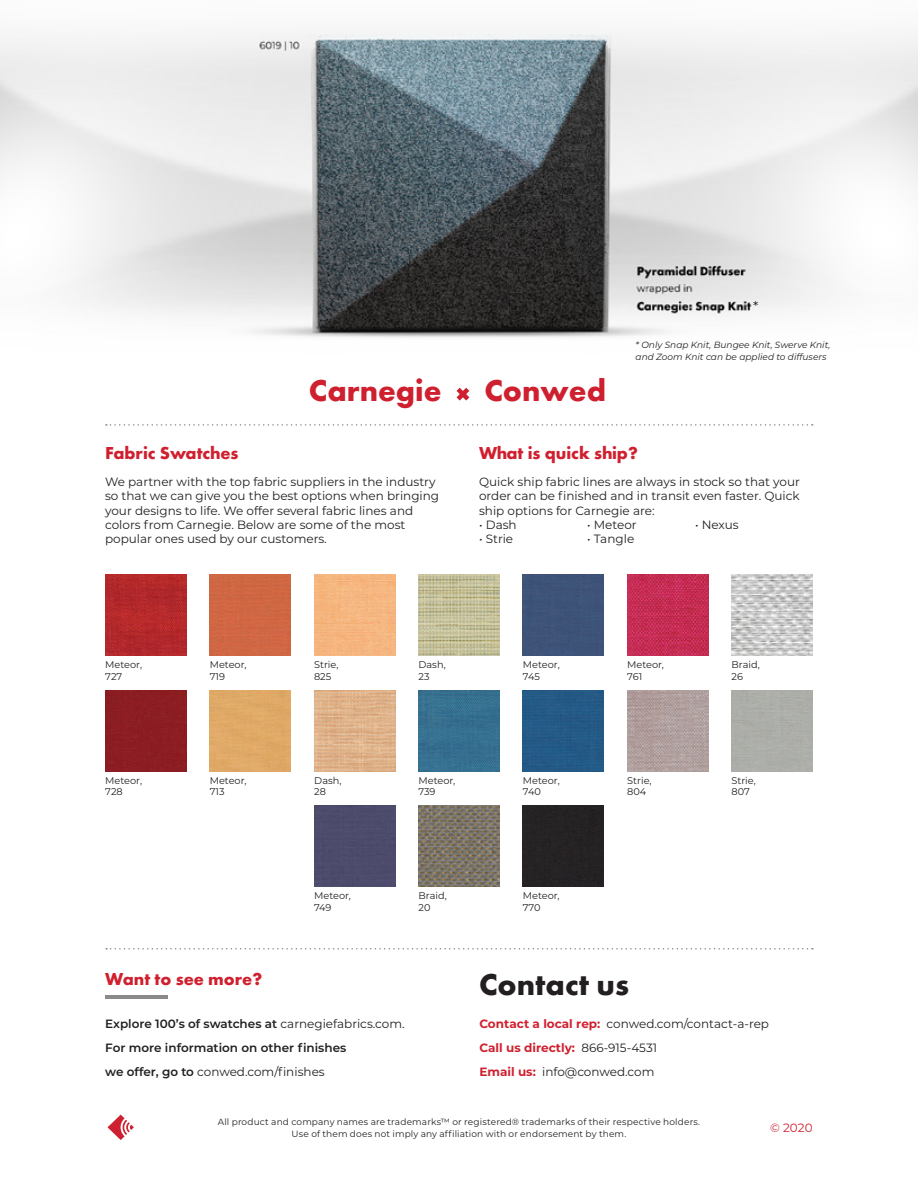
<style>
.page{position:relative;width:918px;height:1188px;background:#fff}
.page>*{position:absolute;margin:0;border:0;box-sizing:border-box;transform-origin:0 0}
.t1{font:700 31.5px "Futura PT";color:#cf202f}
.t2{font:700 31.5px "Futura PT";color:#231f20}
.t3{font:700 18px "Futura PT";color:#d0202f}
.t4{font:13.5px "Montserrat";color:#231f20}
.t5{font:12px/14.4px "Montserrat";color:#231f20}
.t6{font:600 12px "Montserrat";color:#231f20}
.t7{font:700 12px "Montserrat";color:#d0202f}
.t8{font:12px "Montserrat";color:#cf202f}
.t9{font:9.75px "Montserrat";color:#231f20}
.t10{font:9px/12px "Montserrat";letter-spacing:.015em;color:#231f20;text-align:center}
.t11{font:italic 9px/12px "Montserrat";color:#231f20}
.s1{font-weight:400}
.s2{font-weight:600}
.s3{font-weight:700;color:#d0202f}
.s4{font-weight:400;color:#231f20}
</style>
<div class="page">
<img style="left:0;top:32px;width:918px;height:306px">
<img style="left:732px;top:574px;width:81px;height:82px">
<img style="left:105px;top:574px;width:81px;height:82px">
<div style="left:732px;top:690px;width:81px;height:81px;background:#acaea9"></div>
<img style="left:418px;top:574px;width:82px;height:82px">
<div style="left:523px;top:806px;width:81px;height:81px;background:#262324"></div>
<div style="left:105px;top:690px;width:81px;height:81px;background:#8c1d22"></div>
<div style="left:210px;top:690px;width:81px;height:81px;background:#e0a967"></div>
<img style="left:627px;top:574px;width:81px;height:82px">
<div style="left:523px;top:690px;width:81px;height:81px;background:#245a86"></div>
<img style="left:314px;top:574px;width:81px;height:82px">
<div style="left:314px;top:806px;width:81px;height:81px;background:#4d4b6b"></div>
<div style="left:523px;top:574px;width:81px;height:82px;background:#3e5378"></div>
<img style="left:314px;top:690px;width:81px;height:81px">
<img style="left:418px;top:690px;width:82px;height:81px">
<img style="left:210px;top:574px;width:81px;height:82px">
<img style="left:627px;top:690px;width:81px;height:81px">
<img style="left:419px;top:806px;width:81px;height:81px">
<svg style="left:106px;top:424px;width:707px;height:2px"></svg>
<svg style="left:456px;top:387px;width:14px;height:14px"></svg>
<svg style="left:106px;top:948px;width:707px;height:2px"></svg>
<hr style="left:105px;top:996px;width:63px;height:3px;background:#898a89">
<svg style="left:108px;top:1115px;width:26px;height:25px"></svg>
<p class="t1" style="left:309px;top:371px;width:134px">Carnegie</p>
<p class="t1" style="left:484px;top:371px;width:123px">Conwed</p>
<p class="t4" style="left:753px;top:297px;width:7px">*</p>
<p class="t11" style="left:636px;top:338px;width:196px">* Only Snap Knit, Bungee Knit, Swerve Knit, and Zoom Knit can be applied to diffusers</p>
<p class="t3" style="left:105px;top:441px;width:135px">Fabric Swatches</p>
<p class="t3" style="left:479px;top:441px;width:160px">What is quick ship?</p>
<p class="t5" style="left:105px;top:474px;width:336px">We partner with the top fabric suppliers in the industry so that we can give you the best options when bringing your designs to life. We offer several fabric lines and colors from Carnegie. Below are some of the most popular ones used by our customers.</p>
<p class="t5" style="left:479px;top:474px;width:322px;text-align:justify">Quick ship fabric lines are always in stock so that your order can be finished and in transit even faster. Quick ship options for Carnegie are:</p>
<p class="t5" style="left:479px;top:517px;width:39px">• Dash</p>
<p class="t5" style="left:587px;top:517px;width:51px">• Meteor</p>
<p class="t5" style="left:695px;top:517px;width:45px">• Nexus</p>
<p class="t5" style="left:479px;top:531px;width:36px">• Strie</p>
<p class="t5" style="left:587px;top:531px;width:49px">• Tangle</p>
<p class="t9" style="left:105px;top:658px;width:38px">Meteor,</p>
<p class="t9" style="left:105px;top:669px;width:18px">727</p>
<p class="t9" style="left:105px;top:774px;width:38px">Meteor,</p>
<p class="t9" style="left:105px;top:785px;width:19px">728</p>
<p class="t9" style="left:210px;top:658px;width:38px">Meteor,</p>
<p class="t9" style="left:210px;top:669px;width:17px">719</p>
<p class="t9" style="left:210px;top:774px;width:38px">Meteor,</p>
<p class="t9" style="left:210px;top:785px;width:16px">713</p>
<p class="t9" style="left:314px;top:658px;width:26px">Strie,</p>
<p class="t9" style="left:314px;top:669px;width:19px">825</p>
<p class="t9" style="left:418px;top:658px;width:29px">Dash,</p>
<p class="t9" style="left:418px;top:669px;width:13px">23</p>
<p class="t9" style="left:523px;top:658px;width:38px">Meteor,</p>
<p class="t9" style="left:523px;top:669px;width:19px">745</p>
<p class="t9" style="left:627px;top:658px;width:38px">Meteor,</p>
<p class="t9" style="left:627px;top:669px;width:17px">761</p>
<p class="t9" style="left:732px;top:658px;width:30px">Braid,</p>
<p class="t9" style="left:732px;top:669px;width:13px">26</p>
<p class="t9" style="left:314px;top:774px;width:29px">Dash,</p>
<p class="t9" style="left:314px;top:785px;width:13px">28</p>
<p class="t9" style="left:418px;top:774px;width:38px">Meteor,</p>
<p class="t9" style="left:418px;top:785px;width:19px">739</p>
<p class="t9" style="left:523px;top:774px;width:38px">Meteor,</p>
<p class="t9" style="left:523px;top:785px;width:20px">740</p>
<p class="t9" style="left:627px;top:774px;width:26px">Strie,</p>
<p class="t9" style="left:627px;top:785px;width:21px">804</p>
<p class="t9" style="left:732px;top:774px;width:26px">Strie,</p>
<p class="t9" style="left:732px;top:785px;width:20px">807</p>
<p class="t9" style="left:314px;top:889px;width:38px">Meteor,</p>
<p class="t9" style="left:314px;top:901px;width:19px">749</p>
<p class="t9" style="left:419px;top:889px;width:30px">Braid,</p>
<p class="t9" style="left:419px;top:901px;width:13px">20</p>
<p class="t9" style="left:523px;top:889px;width:38px">Meteor,</p>
<p class="t9" style="left:523px;top:901px;width:19px">770</p>
<p class="t3" style="left:105px;top:967px;width:159px">Want to see more?</p>
<p class="t6" style="left:105px;top:1015px;width:301px">Explore 100’s of swatches at <span class="s1">carnegiefabrics.com.</span></p>
<p class="t6" style="left:105px;top:1039px;width:243px">For more information on other finishes</p>
<p class="t5" style="left:105px;top:1064px;width:221px"><span class="s2">we offer, go to</span> conwed.com/finishes</p>
<p class="t2" style="left:479px;top:964px;width:152px">Contact us</p>
<p class="t5" style="left:479px;top:1016px;width:291px"><span class="s3">Contact a local rep:</span> conwed.com/contact-a-rep</p>
<p class="t7" style="left:479px;top:1039px;width:179px">Call us directly: <span class="s4">866-915-4531</span></p>
<p class="t5" style="left:479px;top:1064px;width:177px"><span class="s3">Email us:</span> info@conwed.com</p>
<p class="t10" style="left:218px;top:1116px;width:484px">All product and company names are trademarks™ or registered® trademarks of their respective holders.<br>Use of them does not imply any affiliation with or endorsement by them.</p>
<p class="t8" style="left:770px;top:1120px;width:44px">© 2020</p>
</div>
